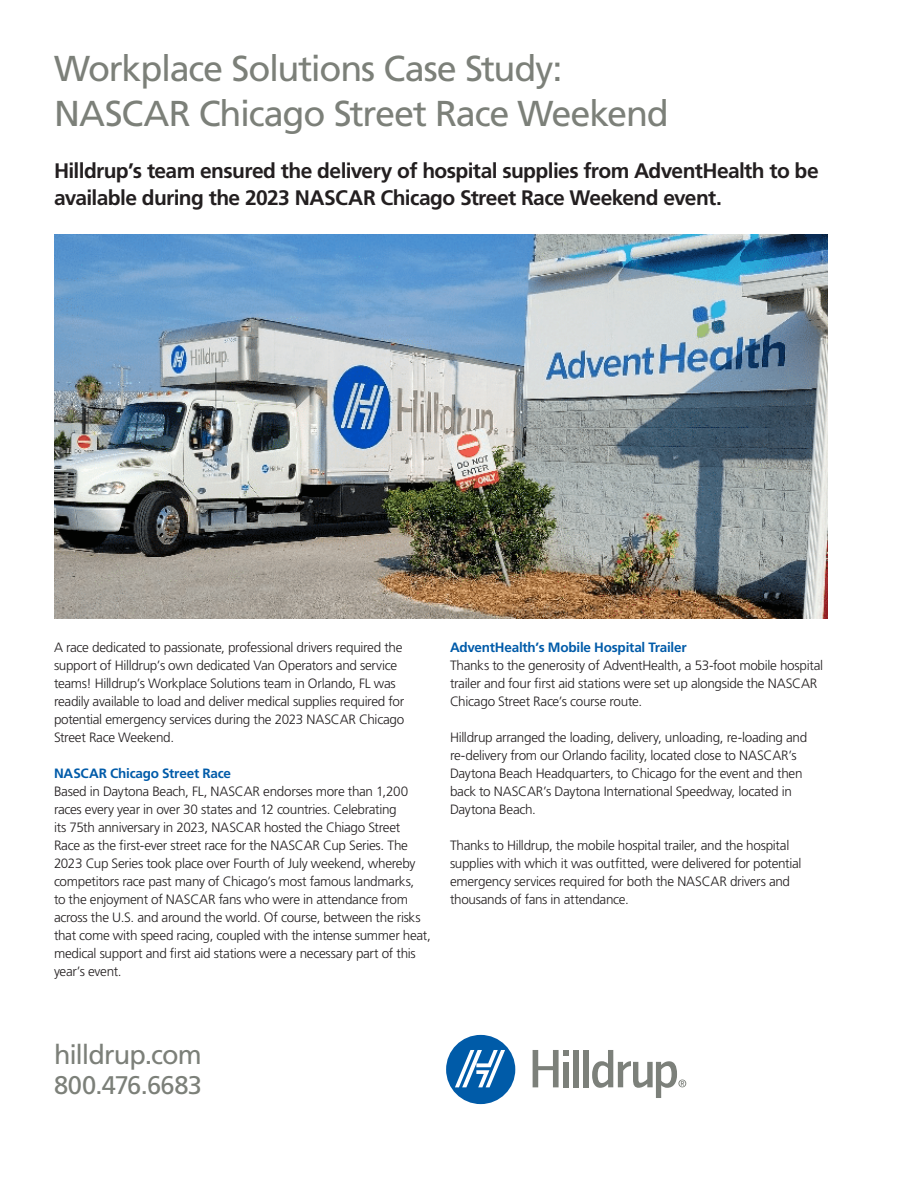
<style>
.page{position:relative;width:918px;height:1188px;background:#fff}
.page>*{position:absolute;margin:0;border:0;box-sizing:border-box;transform-origin:0 0}
.t1{font:36px/45px "Frutiger LT Std";letter-spacing:-.03em;color:#7c8079}
.t2{font:27px "Frutiger LT Std";letter-spacing:-.035em;color:#7c8079}
.t3{font:25.5px "Frutiger LT Std";letter-spacing:-.025em;color:#7c8079}
.t4{font:700 21px/27px "Frutiger LT Std";letter-spacing:-.03em;color:#231f20}
.t5{font:300 13.5px/18px "Frutiger LT Std";letter-spacing:-.02em;color:#231f20}
.t6{font:700 13.5px "Frutiger LT Std";letter-spacing:-.015em;color:#015ba9}
</style>
<div class="page">
<div style="left:446px;top:1035px;width:69px;height:69px;background:#005ba8;border-radius:50%"></div>
<svg style="left:455px;top:1050px;width:50px;height:37px"></svg>
<div style="left:574px;top:1050px;width:5px;height:37px;background:#7c807a"></div>
<div style="left:584px;top:1050px;width:5px;height:37px;background:#7c807a"></div>
<svg style="left:533px;top:1050px;width:36px;height:37px"></svg>
<svg style="left:592px;top:1050px;width:94px;height:48px"></svg>
<img style="left:54px;top:235px;width:774px;height:383px">
<h1 class="t1" style="left:54px;top:49px;width:616px">Workplace Solutions Case Study:<br>NASCAR Chicago Street Race Weekend</h1>
<h3 class="t4" style="left:54px;top:159px;width:766px">Hilldrup’s team ensured the delivery of hospital supplies from AdventHealth to be available during the 2023 NASCAR Chicago Street Race Weekend event.</h3>
<p class="t5" style="left:54px;top:640px;width:352px">A race dedicated to passionate, professional drivers required the support of Hilldrup’s own dedicated Van Operators and service teams! Hilldrup’s Workplace Solutions team in Orlando, FL was readily available to load and deliver medical supplies required for potential emergency services during the 2023 NASCAR Chicago Street Race Weekend.</p>
<p class="t6" style="left:54px;top:768px;width:178px">NASCAR Chicago Street Race</p>
<p class="t5" style="left:54px;top:784px;width:378px">Based in Daytona Beach, FL, NASCAR endorses more than 1,200 races every year in over 30 states and 12 countries. Celebrating<br>its 75th anniversary in 2023, NASCAR hosted the Chiago Street<br>Race as the first-ever street race for the NASCAR Cup Series. The 2023 Cup Series took place over Fourth of July weekend, whereby competitors race past many of Chicago’s most famous landmarks,<br>to the enjoyment of NASCAR fans who were in attendance from across the U.S. and around the world. Of course, between the risks that come with speed racing, coupled with the intense summer heat, medical support and first aid stations were a necessary part of this year’s event.</p>
<p class="t6" style="left:450px;top:642px;width:238px">AdventHealth’s Mobile Hospital Trailer</p>
<p class="t5" style="left:450px;top:658px;width:375px">Thanks to the generosity of AdventHealth, a 53-foot mobile hospital trailer and four first aid stations were set up alongside the NASCAR<br>Chicago Street Race’s course route.</p>
<p class="t5" style="left:450px;top:730px;width:359px">Hilldrup arranged the loading, delivery, unloading, re-loading and re-delivery from our Orlando facility, located close to NASCAR’s Daytona Beach Headquarters, to Chicago for the event and then back to NASCAR’s Daytona International Speedway, located in Daytona Beach.</p>
<p class="t5" style="left:450px;top:838px;width:353px">Thanks to Hilldrup, the mobile hospital trailer, and the hospital supplies with which it was outfitted, were delivered for potential emergency services required for both the NASCAR drivers and thousands of fans in attendance.</p>
<h2 class="t2" style="left:54px;top:1044px;width:149px">hilldrup.com</h2>
<h3 class="t3" style="left:54px;top:1075px;width:150px">800.476.6683</h3>
</div>
